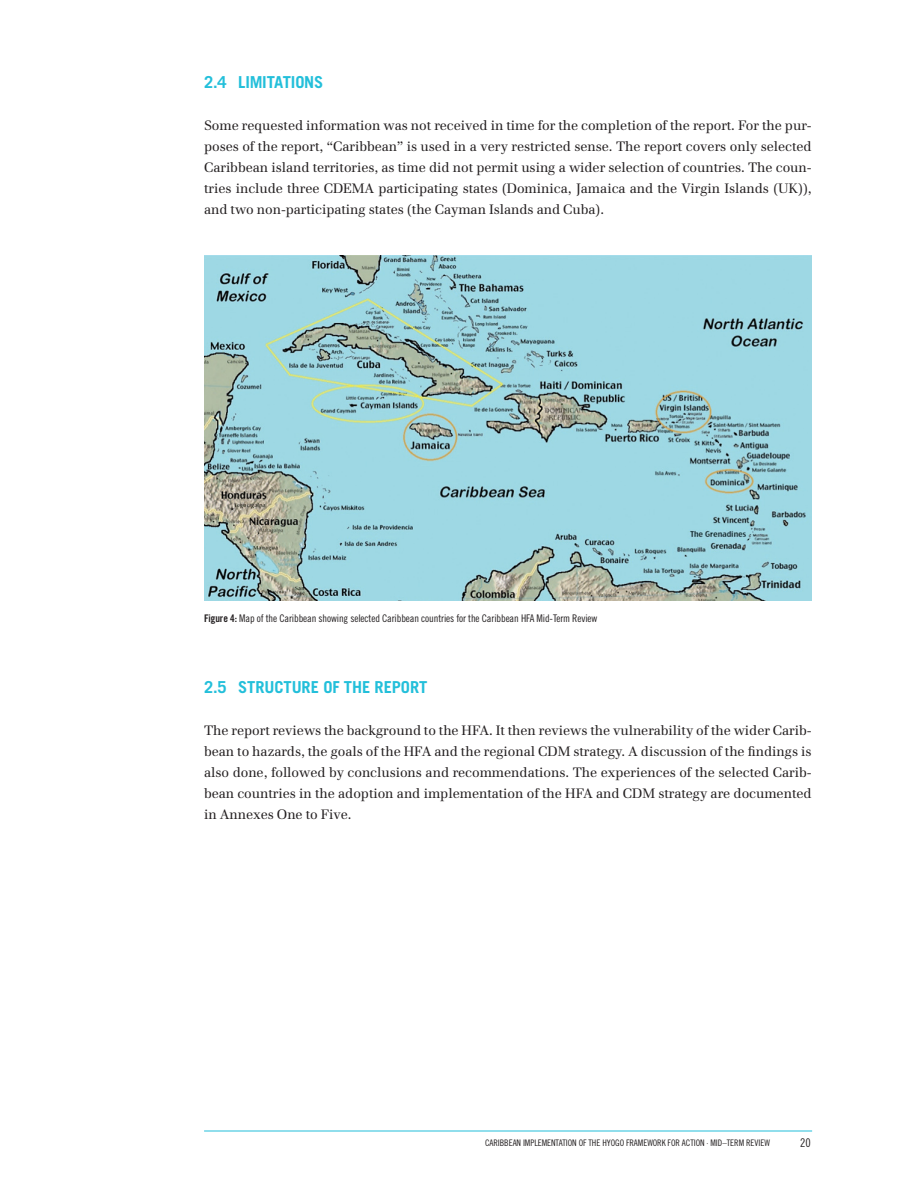
<style>
.page{position:relative;width:918px;height:1188px;background:#fff}
.page>*{position:absolute;margin:0;border:0;box-sizing:border-box;transform-origin:0 0}
.t1{font:700 16.5px "Trade Gothic LT Std";letter-spacing:-.005em;color:#23bfda}
.t2{font:13.5px/21px "Emona";letter-spacing:-.005em;color:#231f20;text-align:justify}
.t3{font:12px "Trade Gothic LT Std Cn 18";color:#231f20}
.t4{font:10.5px "Trade Gothic LT Std Cn 18";letter-spacing:-.01em;color:#231f20}
.t5{font:9px "Trade Gothic LT Std Cn 18";letter-spacing:-.005em;color:#231f20}
.s1{font-family:"Trade Gothic LT Std Bd Cn 20"}
</style>
<div class="page">
<hr style="left:204px;top:1131px;width:608px;height:1px;background:#23bfda">
<img style="left:204px;top:255px;width:608px;height:345px">
<p class="t1" style="left:204px;top:72px;width:50px">2.4 LIMITATI</p>
<p class="t1" style="left:295px;top:72px;width:19px">ONS</p>
<p class="t2" style="left:204px;top:115px;width:609px">Some requested information was not received in time for the completion of the report. For the pur&shy;poses of the report, “Caribbean” is used in a very restricted sense. The report covers only selected Caribbean island territories, as time did not permit using a wider selection of countries. The coun&shy;tries include three CDEMA participating states (Dominica, Jamaica and the Virgin Islands (UK)), and two non-participating states (the Cayman Islands and Cuba).</p>
<p class="t4" style="left:204px;top:612px;width:395px"><span class="s1">Figure 4:</span> Map of the Caribbean showing selected Caribbean countries for the Caribbean HFA Mid-Term Review</p>
<p class="t1" style="left:204px;top:677px;width:53px">2.5 STRUCTURE</p>
<p class="t1" style="left:323px;top:677px;width:31px">OF THE</p>
<p class="t1" style="left:375px;top:677px;width:45px">REPORT</p>
<p class="t2" style="left:204px;top:720px;width:609px">The report reviews the background to the HFA. It then reviews the vulnerability of the wider Carib&shy;bean to hazards, the goals of the HFA and the regional CDM strategy. A discussion of the findings is also done, followed by conclusions and recommendations. The experiences of the selected Carib&shy;bean countries in the adoption and implementation of the HFA and CDM strategy are documented in Annexes One to Five.</p>
<p class="t5" style="left:485px;top:1137px;width:286px">CARIBBEAN IMPLEMENTATION OF THE HYOGO FRAMEWORK FOR ACTION · MID–TERM REVIEW</p>
<p class="t3" style="left:800px;top:1135px;width:12px">20</p>
</div>
